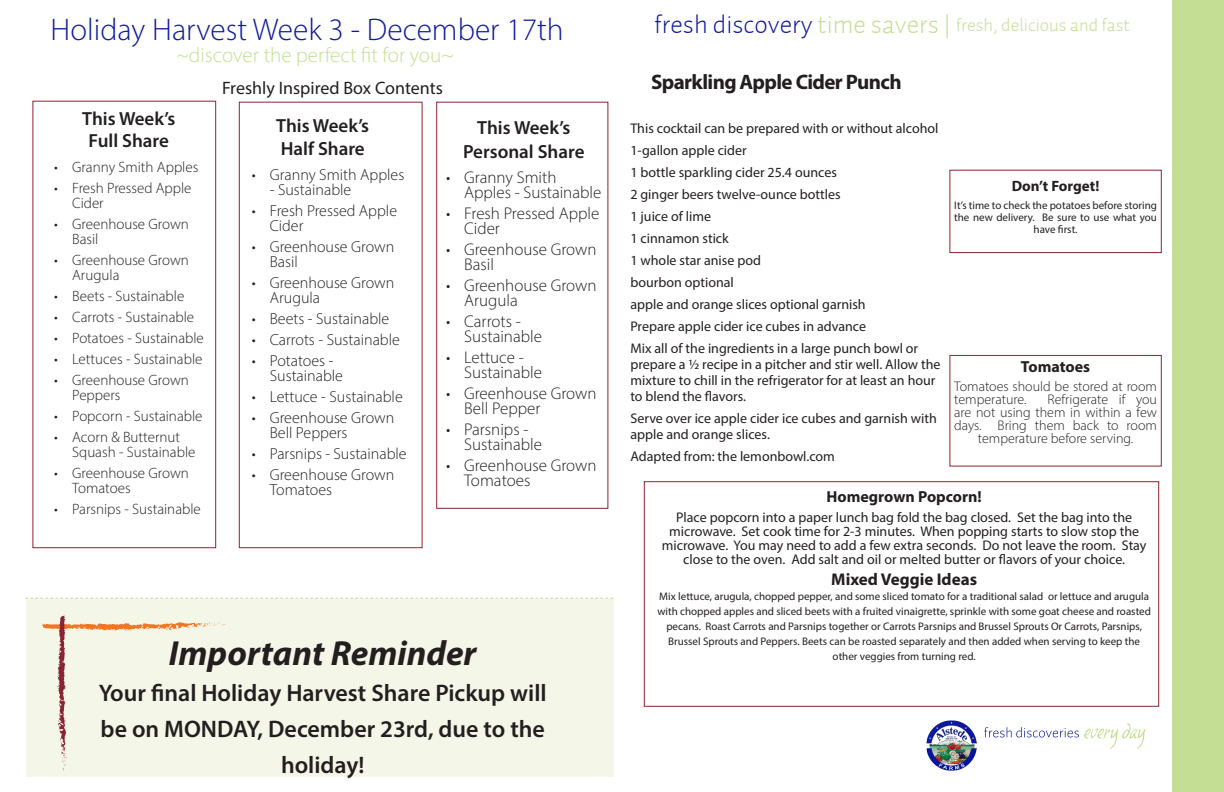
<style>
.page{position:relative;width:1224px;height:792px;background:#fff}
.page>*{position:absolute;margin:0;border:0;box-sizing:border-box;transform-origin:0 0}
.t1{font:italic 700 35px "Myriad Pro";color:#231f20}
.inVentiv_Default_Sty{font:300 31.4px "Myriad Pro";color:#111c9c}
.t2{font:600 24px/36px "Myriad Pro";color:#231f20;text-align:center}
.t3{font:300 21.1px "Myriad Pro";color:#c4de94}
.t4{font:700 21px "Myriad Pro";letter-spacing:-.03em;color:#231f20}
.t5{font:600 19px/22px "Myriad Pro";color:#231f20;text-align:center}
.inVentiv_Default_Sty-2{font:300 18.5px "Auto 2";color:#c4de94}
.t6{font:18px "Myriad Pro";color:#231f20}
.t7{font:300 17px/15px "Myriad Pro";color:#231f20}
.t8{font:700 17px "Myriad Pro";color:#231f20}
.t9{font:300 16px/15px "Myriad Pro";color:#231f20}
.t10{font:700 16px "Myriad Pro";color:#231f20}
.t11{font:300 15px/15px "Myriad Pro";color:#231f20}
.t12{font:700 15px "Myriad Pro";color:#231f20}
.t13{font:14px/16px "Myriad Pro";color:#231f20}
.t14{font:300 14px/13px "Myriad Pro";color:#231f20}
.t15{font:11px/15px "Myriad Pro";color:#231f20;text-align:center}
.s1{font-size:26.5px;color:#111c9c}
.s2{font-size:26.5px}
</style>
<div class="page">
<div style="left:26px;top:599px;width:588px;height:178px;background:#f4f7e8"></div>
<div style="left:436px;top:102px;width:172px;height:407px;border:1px solid #8d2431"></div>
<div style="left:239px;top:102px;width:184px;height:446px;border:1px solid #8d2431"></div>
<div style="left:32px;top:101px;width:184px;height:447px;border:1px solid #8d2431"></div>
<div style="left:1172px;top:0;width:52px;height:792px;background:#c4de94"></div>
<svg style="left:984px;top:723px;width:161px;height:27px"></svg>
<img style="left:926px;top:720px;width:51px;height:51px">
<svg style="left:41px;top:615px;width:191px;height:161px"></svg>
<svg style="left:25px;top:598px;width:588px;height:1px"></svg>
<div style="left:949px;top:170px;width:213px;height:83px;border:1px solid #8d2431"></div>
<div style="left:644px;top:481px;width:515px;height:226px;border:1px solid #8d2431"></div>
<div style="left:949px;top:355px;width:213px;height:112px;border:1px solid #8d2431"></div>
<p class="inVentiv_Default_Sty" style="left:51px;top:11px;width:514px">Holiday Harvest Week 3 - December 17th</p>
<p class="t3" style="left:176px;top:42px;width:279px">~discover the perfect fit for you~</p>
<p class="t6" style="left:222px;top:77px;width:222px">Freshly Inspired Box Contents</p>
<p class="t5" style="left:82px;top:107px;width:94px">This Week’s<br>Full Share</p>
<p class="t11" style="left:54px;top:159px;width:146px">• Granny Smith Apples</p>
<p class="t11" style="left:72px;top:180px;width:121px;text-indent:-18px">• Fresh Pressed Apple<br>Cider</p>
<p class="t11" style="left:72px;top:216px;width:118px;text-indent:-18px">• Greenhouse Grown<br>Basil</p>
<p class="t11" style="left:72px;top:252px;width:118px;text-indent:-18px">• Greenhouse Grown<br>Arugula</p>
<p class="t11" style="left:54px;top:288px;width:132px">• Beets - Sustainable</p>
<p class="t11" style="left:54px;top:309px;width:142px">• Carrots - Sustainable</p>
<p class="t11" style="left:54px;top:330px;width:151px">• Potatoes - Sustainable</p>
<p class="t11" style="left:54px;top:351px;width:150px">• Lettuces - Sustainable</p>
<p class="t11" style="left:72px;top:372px;width:118px;text-indent:-18px">• Greenhouse Grown<br>Peppers</p>
<p class="t11" style="left:54px;top:408px;width:150px">• Popcorn - Sustainable</p>
<p class="t11" style="left:72px;top:429px;width:125px;text-indent:-18px">• Acorn &amp; Butternut<br>Squash - Sustainable</p>
<p class="t11" style="left:72px;top:465px;width:118px;text-indent:-18px">• Greenhouse Grown<br>Tomatoes</p>
<p class="t11" style="left:54px;top:501px;width:148px">• Parsnips - Sustainable</p>
<p class="t5" style="left:276px;top:114px;width:94px;line-height:23px;text-align:left">This Week’s<br>Half Share</p>
<p class="t9" style="left:252px;top:167px;width:154px">• Granny Smith Apples</p>
<p class="t9" style="left:270px;top:182px;width:83px">- Sustainable</p>
<p class="t9" style="left:270px;top:203px;width:129px;text-indent:-18px">• Fresh Pressed Apple<br>Cider</p>
<p class="t9" style="left:270px;top:239px;width:126px;text-indent:-18px">• Greenhouse Grown<br>Basil</p>
<p class="t9" style="left:270px;top:275px;width:126px;text-indent:-18px">• Greenhouse Grown<br>Arugula</p>
<p class="t9" style="left:252px;top:311px;width:139px">• Beets - Sustainable</p>
<p class="t9" style="left:252px;top:332px;width:150px">• Carrots - Sustainable</p>
<p class="t9" style="left:270px;top:353px;width:75px;text-indent:-18px">• Potatoes -<br>Sustainable</p>
<p class="t9" style="left:252px;top:389px;width:152px">• Lettuce - Sustainable</p>
<p class="t9" style="left:270px;top:410px;width:126px;text-indent:-18px">• Greenhouse Grown<br>Bell Peppers</p>
<p class="t9" style="left:252px;top:446px;width:156px">• Parsnips - Sustainable</p>
<p class="t9" style="left:270px;top:467px;width:126px;text-indent:-18px">• Greenhouse Grown<br>Tomatoes</p>
<p class="t5" style="left:463px;top:115px;width:123px;line-height:24px">This Week’s<br>Personal Share</p>
<p class="t7" style="left:464px;top:170px;width:139px;text-indent:-18px">• Granny Smith<br>Apples - Sustainable</p>
<p class="t7" style="left:464px;top:206px;width:137px;text-indent:-18px">• Fresh Pressed Apple<br>Cider</p>
<p class="t7" style="left:464px;top:242px;width:134px;text-indent:-18px">• Greenhouse Grown<br>Basil</p>
<p class="t7" style="left:464px;top:278px;width:134px;text-indent:-18px">• Greenhouse Grown<br>Arugula</p>
<p class="t7" style="left:464px;top:314px;width:79px;text-indent:-18px">• Carrots -<br>Sustainable</p>
<p class="t7" style="left:464px;top:350px;width:79px;text-indent:-18px">• Lettuce -<br>Sustainable</p>
<p class="t7" style="left:464px;top:386px;width:134px;text-indent:-18px">• Greenhouse Grown<br>Bell Pepper</p>
<p class="t7" style="left:464px;top:422px;width:79px;text-indent:-18px">• Parsnips -<br>Sustainable</p>
<p class="t7" style="left:464px;top:458px;width:134px;text-indent:-18px">• Greenhouse Grown<br>Tomatoes</p>
<p class="t1" style="left:169px;top:630px;width:309px">Important Reminder</p>
<p class="t2" style="left:99px;top:674px;width:449px">Your final Holiday Harvest Share Pickup will be on MONDAY, December 23rd, due to the holiday!</p>
<p class="inVentiv_Default_Sty-2" style="left:655px;top:13px;width:477px"><span class="s1">fresh discovery</span> <span class="s2">time savers |</span> fresh, delicious and fast</p>
<p class="t4" style="left:651px;top:68px;width:252px">Sparkling Apple Cider Punch</p>
<p class="t13" style="left:630px;top:120px;width:310px">This cocktail can be prepared with or without alcohol</p>
<p class="t13" style="left:630px;top:142px;width:118px">1-gallon apple cider</p>
<p class="t13" style="left:630px;top:164px;width:208px">1 bottle sparkling cider 25.4 ounces</p>
<p class="t13" style="left:630px;top:186px;width:212px">2 ginger beers twelve-ounce bottles</p>
<p class="t13" style="left:630px;top:208px;width:82px">1 juice of lime</p>
<p class="t13" style="left:630px;top:230px;width:100px">1 cinnamon stick</p>
<p class="t13" style="left:630px;top:252px;width:132px">1 whole star anise pod</p>
<p class="t13" style="left:630px;top:274px;width:105px">bourbon optional</p>
<p class="t13" style="left:630px;top:296px;width:237px">apple and orange slices optional garnish</p>
<p class="t13" style="left:630px;top:318px;width:237px">Prepare apple cider ice cubes in advance</p>
<p class="t13" style="left:630px;top:340px;width:312px">Mix all of the ingredients in a large punch bowl or prepare a ½ recipe in a pitcher and stir well. Allow the mixture to chill in the refrigerator for at least an hour to blend the flavors.</p>
<p class="t13" style="left:630px;top:410px;width:308px">Serve over ice apple cider ice cubes and garnish with apple and orange slices.</p>
<p class="t13" style="left:630px;top:448px;width:206px">Adapted from: the lemonbowl.com</p>
<p class="t12" style="left:1012px;top:176px;width:89px">Don’t Forget!</p>
<p class="t15" style="left:954px;top:199px;width:204px;line-height:12px">It’s time to check the potatoes before storing the new delivery. Be sure to use what you have first.</p>
<p class="t10" style="left:1021px;top:356px;width:71px">Tomatoes</p>
<p class="t14" style="left:954px;top:380px;width:204px">Tomatoes should be stored at room temperature.</p>
<p class="t14" style="left:1048px;top:393px;width:111px">Refrigerate if you</p>
<p class="t14" style="left:954px;top:406px;width:204px">are not using them in within a few</p>
<p class="t14" style="left:954px;top:419px;width:204px">days. Bring them back to room</p>
<p class="t14" style="left:978px;top:432px;width:157px">temperature before serving.</p>
<p class="t10" style="left:827px;top:486px;width:157px">Homegrown Popcorn!</p>
<p class="t13" style="left:662px;top:510px;width:486px;line-height:14px;text-align:center">Place popcorn into a paper lunch bag fold the bag closed. Set the bag into the microwave. Set cook time for 2-3 minutes. When popping starts to slow stop the microwave. You may need to add a few extra seconds. Do not leave the room. Stay close to the oven. Add salt and oil or melted butter or flavors of your choice.</p>
<p class="t8" style="left:831px;top:568px;width:147px">Mixed Veggie Ideas</p>
<p class="t15" style="left:657px;top:588px;width:495px">Mix lettuce, arugula, chopped pepper, and some sliced tomato for a traditional salad or lettuce and arugula with chopped apples and sliced beets with a fruited vinaigrette, sprinkle with some goat cheese and roasted pecans. Roast Carrots and Parsnips together or Carrots Parsnips and Brussel Sprouts Or Carrots, Parsnips, Brussel Sprouts and Peppers. Beets can be roasted separately and then added when serving to keep the other veggies from turning red.</p>
</div>
